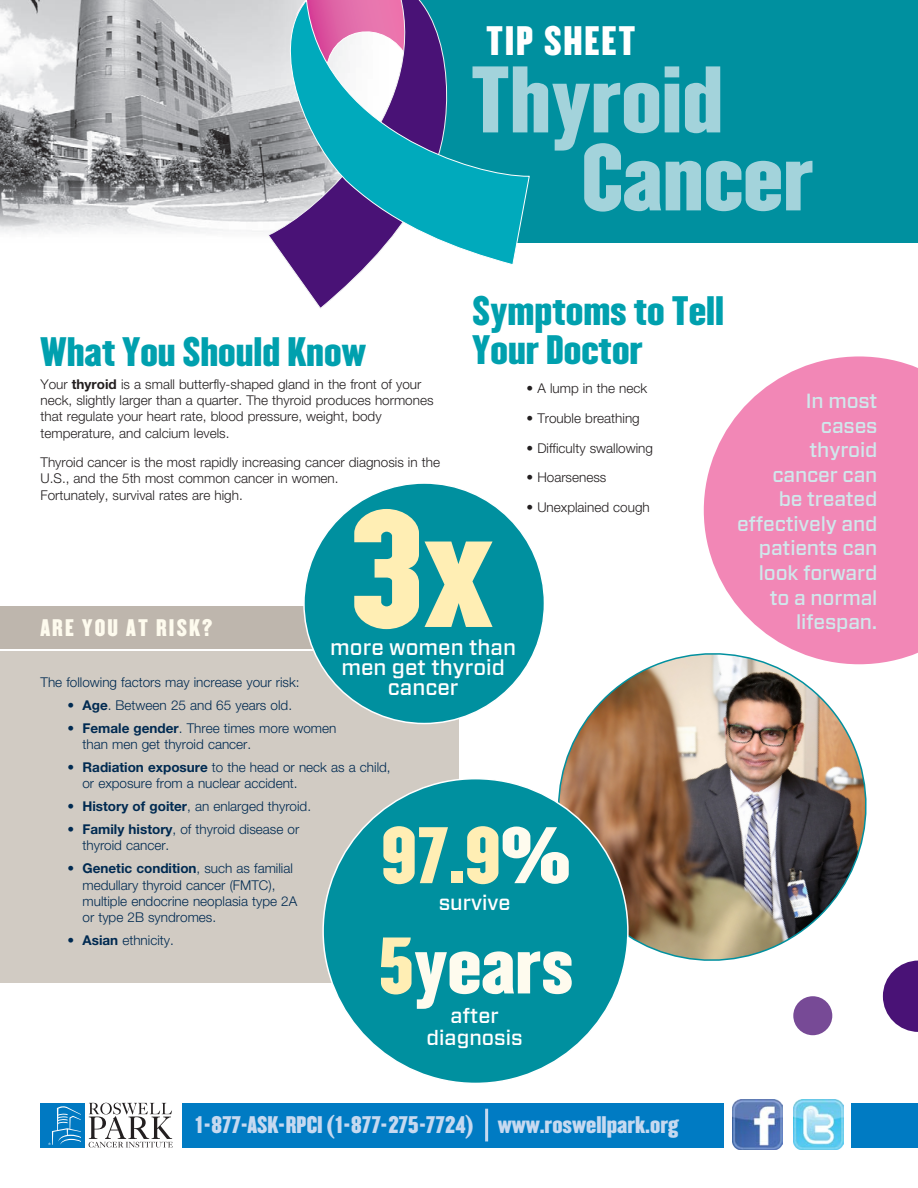
<style>
.page{position:relative;width:918px;height:1188px;background:#fff}
.page>*{position:absolute;margin:0;border:0;box-sizing:border-box;transform-origin:0 0}
.t1{font:144.75px "Champion HTF Welterweight";color:#ffeeb4}
.t2{font:82.5px "Champion HTF Welterweight";color:#a3d3db}
.t3{font:69.9px "Champion HTF Welterweight";color:#fefbee}
.t4{font:69.9px "Champion HTF Welterweight";color:#ffeeb4}
.t5{font:36px/39px "Champion HTF Welterweight";color:#00a0ae}
.t6{font:36px "Champion HTF Welterweight";letter-spacing:.05em;color:#fff}
.t7{font:500 21.75px/20.2px "Forza";color:#fff;text-align:center}
.t8{font:21px "Champion HTF Welterweight";color:#c6d9f0}
.t9{font:500 21px "Forza";color:#fff}
.t10{font:21px "Champion HTF Welterweight";letter-spacing:.1em;color:#fefbee}
.t11{font:500 20.4px/24.6px "Forza";letter-spacing:-.01em;color:#d0e8ec;text-align:right}
.t12{font:300 13.5px/16.2px "Helvetica Neue";color:#002a51}
.t13{font:300 13.5px/16.2px "Helvetica Neue";color:#231f20}
.s1{font-weight:700}
.s2{color:#fefbee}
.s3{color:#ffeeb4}
</style>
<div class="page">
<img style="left:0;top:0;width:266px;height:233px">
<div style="left:530px;top:0;width:388px;height:243px;background:#00909f"></div>
<svg style="left:290px;top:266px;width:77px;height:43px"></svg>
<svg style="left:266px;top:0;width:264px;height:266px;background:#5292b0"></svg>
<div style="left:182px;top:1103px;width:542px;height:45px;background:#007bc3"></div>
<svg style="left:89px;top:1103px;width:84px;height:44px"></svg>
<div style="left:41px;top:1103px;width:44px;height:44px;background:#0079c2"></div>
<svg style="left:48px;top:1106px;width:33px;height:39px"></svg>
<img style="left:793px;top:1100px;width:51px;height:50px">
<img style="left:732px;top:1100px;width:51px;height:50px">
<div style="left:851px;top:1103px;width:67px;height:45px;background:#007bc3"></div>
<hr style="left:485px;top:1109px;width:3px;height:32px;background:#c6d9f0">
<svg style="left:883px;top:961px;width:35px;height:71px"></svg>
<div style="left:793px;top:996px;width:39px;height:39px;background:#774a96;border-radius:50%"></div>
<div style="left:0;top:606px;width:459px;height:43px;background:#beb6ad"></div>
<div style="left:0;top:651px;width:459px;height:332px;background:#d1cbc3"></div>
<img style="left:558px;top:653px;width:329px;height:328px">
<div style="left:304px;top:483px;width:240px;height:241px;background:#00909f;border-radius:50%"></div>
<svg style="left:704px;top:356px;width:214px;height:308px;fill:#f287b6"></svg>
<div style="left:323px;top:779px;width:305px;height:304px;background:#00909f;border-radius:50%"></div>
<p class="t6" style="left:486px;top:16px;width:151px">TIP SHEET</p>
<p class="t2" style="left:471px;top:44px;width:254px">Thyroid</p>
<p class="t2" style="left:582px;top:122px;width:233px">Cancer</p>
<p class="t5" style="left:472px;top:292px;width:253px">Symptoms to Tell<br>Your Doctor</p>
<p class="t13" style="left:526px;top:380px;width:122px">• A lump in the neck</p>
<p class="t13" style="left:526px;top:410px;width:115px">• Trouble breathing</p>
<p class="t13" style="left:526px;top:439px;width:128px">• Difficulty swallowing</p>
<p class="t13" style="left:527px;top:469px;width:81px">• Hoarseness</p>
<p class="t13" style="left:527px;top:499px;width:125px">• Unexplained cough</p>
<p class="t5" style="left:40px;top:333px;width:327px">What You Should Know</p>
<p class="t13" style="left:40px;top:376px;width:395px">Your <span class="s1">thyroid</span> is a small butterfly-shaped gland in the front of your neck, slightly larger than a quarter. The thyroid produces hormones that regulate your heart rate, blood pressure, weight, body temperature, and calcium levels.</p>
<p class="t13" style="left:40px;top:454px;width:401px">Thyroid cancer is the most rapidly increasing cancer diagnosis in the<br>U.S., and the 5th most common cancer in women.<br>Fortunately, survival rates are high.</p>
<p class="t1" style="left:351px;top:472px;width:146px">3x</p>
<p class="t10" style="left:40px;top:613px;width:174px">ARE YOU AT RISK?</p>
<p class="t7" style="left:330px;top:637px;width:187px">more women than men get thyroid cancer</p>
<p class="t12" style="left:40px;top:674px;width:261px">The following factors may increase your risk:</p>
<p class="t12" style="left:68px;top:697px;width:226px">• <span class="s1">Age</span>. Between 25 and 65 years old.</p>
<p class="t12" style="left:83px;top:720px;width:255px;text-indent:-15px">• <span class="s1">Female gender</span>. Three times more women than men get thyroid cancer.</p>
<p class="t12" style="left:82px;top:759px;width:310px;text-indent:-15px">• <span class="s1">Radiation exposure</span> to the head or neck as a child, or exposure from a nuclear accident.</p>
<p class="t12" style="left:68px;top:798px;width:245px">• <span class="s1">History of goiter</span>, an enlarged thyroid.</p>
<p class="t12" style="left:83px;top:821px;width:218px;text-indent:-15px">• <span class="s1">Family history</span>, of thyroid disease or thyroid cancer.</p>
<p class="t12" style="left:83px;top:860px;width:216px;text-indent:-15px">• <span class="s1">Genetic condition</span>, such as familial medullary thyroid cancer (FMTC), multiple endocrine neoplasia type 2A or type 2B syndromes.</p>
<p class="t12" style="left:68px;top:932px;width:108px">• <span class="s1">Asian</span> ethnicity.</p>
<p class="t4" style="left:381px;top:808px;width:191px">97.9<span class="s2">%</span></p>
<p class="t9" style="left:439px;top:889px;width:73px">survive</p>
<p class="t3" style="left:379px;top:919px;width:196px"><span class="s3">5</span>years</p>
<p class="t9" style="left:450px;top:1001px;width:50px">after</p>
<p class="t9" style="left:427px;top:1024px;width:98px">diagnosis</p>
<p class="t11" style="left:737px;top:389px;width:142px">In most<br>cases<br>thyroid<br>cancer can<br>be treated effectively and patients can look forward to a normal lifespan.</p>
<p class="t8" style="left:195px;top:1111px;width:485px">1-877-ASK-RPCI (1-877-275-7724) www.roswellpark.org</p>
</div>
